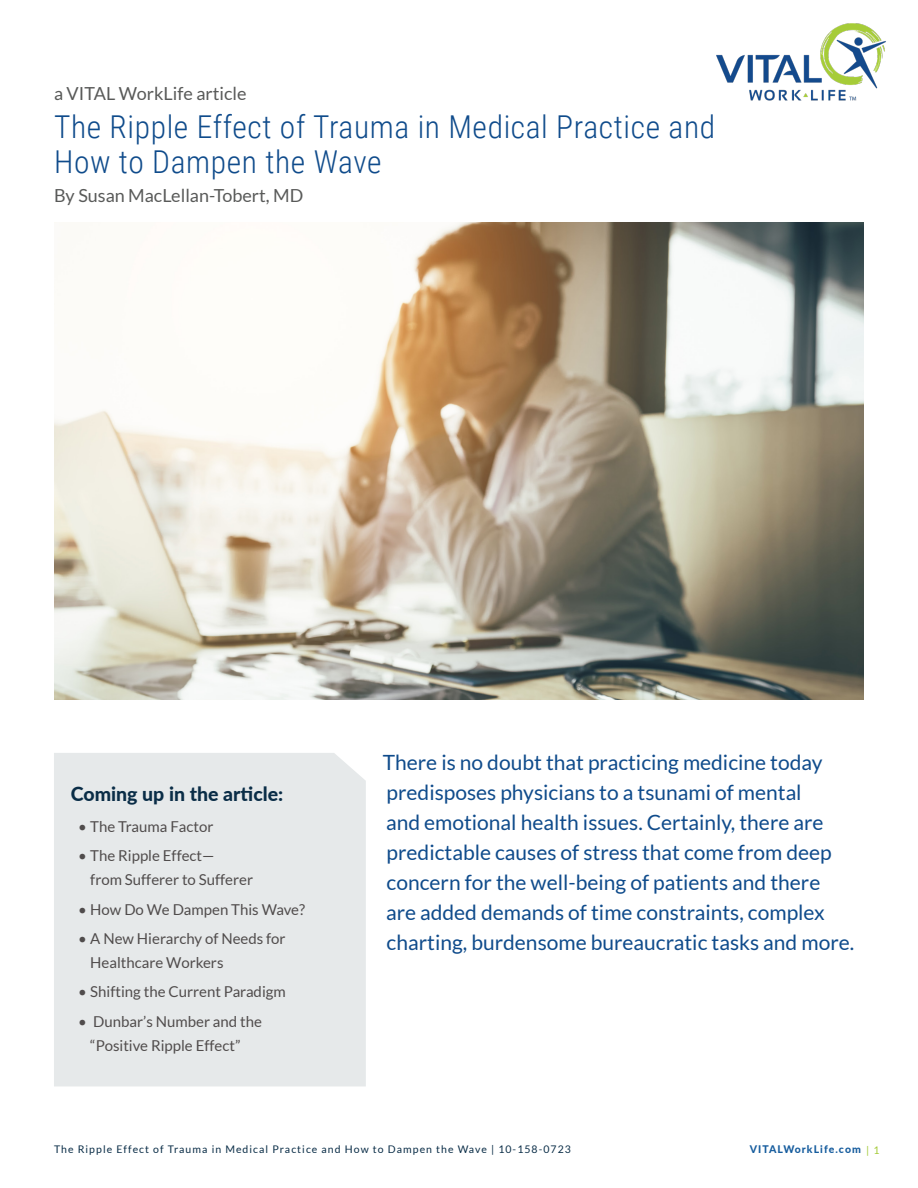
<style>
.page{position:relative;width:918px;height:1188px;background:#fff}
.page>*{position:absolute;margin:0;border:0;box-sizing:border-box;transform-origin:0 0}
.Headline{font:300 31.5px/34.8px "Roboto Condensed";letter-spacing:.02em;color:#0f4b8b}
.Intro_Body{font:21px/30px "Lato";color:#0f4b8b}
.Coming_Up{font:800 19.5px "Lato";color:#0a2d47}
.By_line{font:18px "Lato";color:#595a59}
.t1{font:15px/24px "Lato";color:#504c4c}
.t2{font:10.5px "Lato";letter-spacing:.1em;color:#0a2d47}
.t3{font:800 10.5px "Lato";letter-spacing:.1em;color:#175d9e}
.t4{font:10.5px "Lato";color:#a4ca38}
</style>
<div class="page">
<img style="left:716px;top:23px;width:170px;height:77px">
<div style="left:54px;top:753px;width:312px;height:333px;background:#e6e9ea"></div>
<img style="left:54px;top:222px;width:810px;height:478px">
<p class="By_line" style="left:54px;top:83px;width:194px">a VITAL WorkLife article</p>
<p class="Headline" style="left:54px;top:109px;width:663px">The Ripple Effect of Trauma in Medical Practice and<br>How to Dampen the Wave</p>
<p class="By_line" style="left:54px;top:185px;width:251px">By Susan MacLellan-Tobert, MD</p>
<p class="Coming_Up" style="left:71px;top:779px;width:214px">Coming up in the article:</p>
<p class="t1" style="left:78px;top:814px;width:137px">• The Trauma Factor</p>
<p class="t1" style="left:90px;top:844px;width:164px;text-indent:-12px">• The Ripple Effect—<br>from Sufferer to Sufferer</p>
<p class="t1" style="left:78px;top:897px;width:228px">• How Do We Dampen This Wave?</p>
<p class="t1" style="left:90px;top:926px;width:197px;text-indent:-12px">• A New Hierarchy of Needs for<br>Healthcare Workers</p>
<p class="t1" style="left:78px;top:980px;width:209px">• Shifting the Current Paradigm</p>
<p class="t1" style="left:90px;top:1009px;width:173px;text-indent:-12px">• Dunbar’s Number and the “Positive Ripple Effect”</p>
<p class="Intro_Body" style="left:383px;top:747px;width:473px">There is no doubt that practicing medicine today predisposes physicians to a tsunami of mental<br>and emotional health issues. Certainly, there are predictable causes of stress that come from deep concern for the well-being of patients and there<br>are added demands of time constraints, complex charting, burdensome bureaucratic tasks and more.</p>
<p class="t2" style="left:54px;top:1144px;width:518px">The Ripple Effect of Trauma in Medical Practice and How to Dampen the Wave | 10-158-0723</p>
<p class="t3" style="left:750px;top:1142px;width:113px">VITALWorkLife.com</p>
<p class="t4" style="left:866px;top:1144px;width:15px">| 1</p>
</div>
